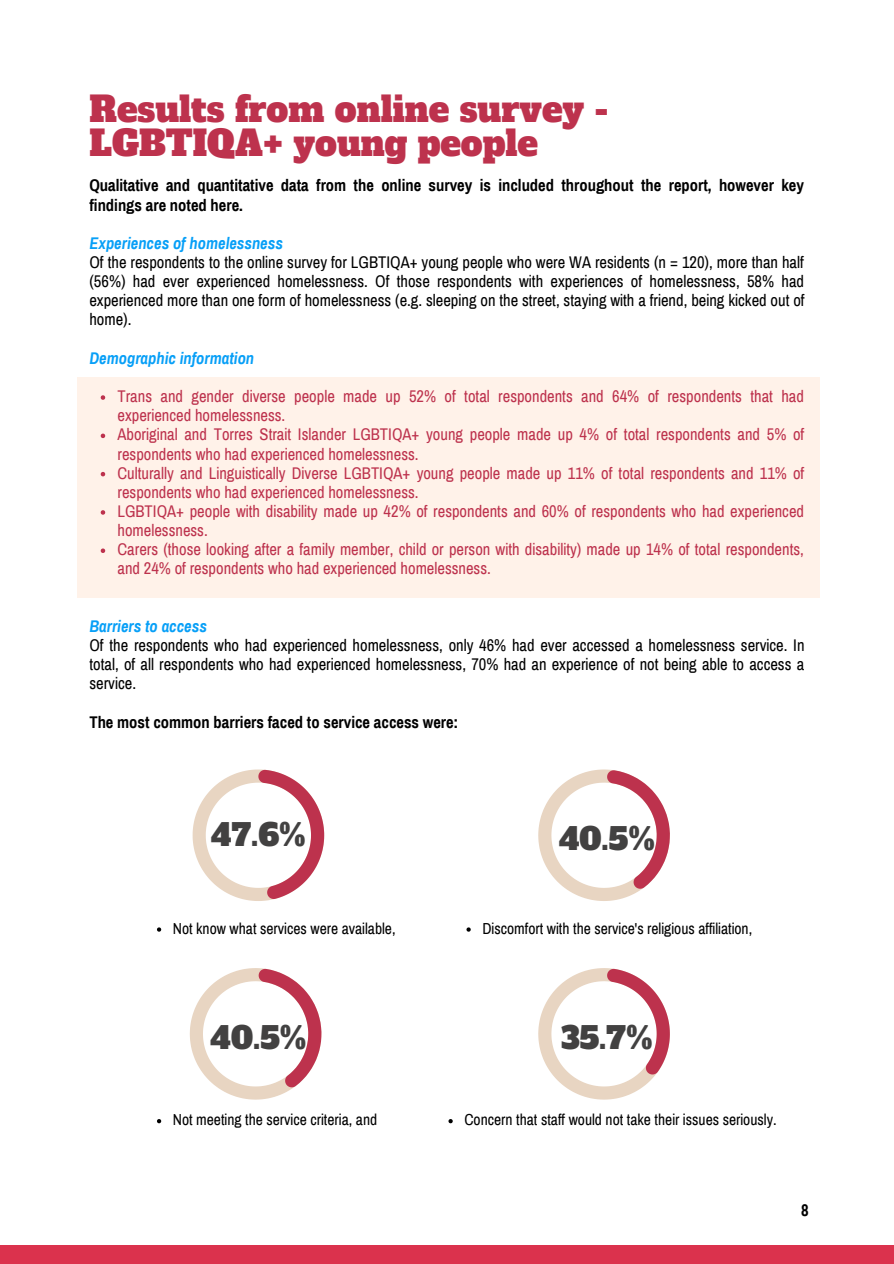
<style>
.page{position:relative;width:894px;height:1264px;background:#fff}
.page>*{position:absolute;margin:0;border:0;box-sizing:border-box;transform-origin:0 0}
.t1{font:34.5px/33.8px "Alfa Slab One";color:#bd324d}
.t2{font:30px "Alfa Slab One";color:#424141}
.t3{font:16.5px/19.2px "Archivo Narrow";color:#bd324d}
.t4{font:16.5px/19.2px "Archivo Narrow";color:#000;text-align:justify}
.t5{font:700 16.5px/19.2px "Archivo Narrow";color:#000}
.t6{font:italic 700 16.5px "Archivo Narrow";color:#079ff7}
.t7{font:15.6px "Archivo Narrow";color:#000}
</style>
<div class="page">
<div style="left:78px;top:377px;width:742px;height:220px;background:#fff2e9"></div>
<svg style="left:101px;top:395px;width:4px;height:5px"></svg>
<svg style="left:101px;top:433px;width:4px;height:5px"></svg>
<svg style="left:101px;top:472px;width:4px;height:4px"></svg>
<svg style="left:101px;top:510px;width:4px;height:4px"></svg>
<svg style="left:101px;top:548px;width:4px;height:5px"></svg>
<div style="left:0;top:1244px;width:893px;height:19px;background:#db324d"></div>
<svg style="left:192px;top:769px;width:132px;height:132px"></svg>
<svg style="left:538px;top:769px;width:132px;height:132px"></svg>
<svg style="left:157px;top:927px;width:4px;height:4px"></svg>
<svg style="left:466px;top:927px;width:4px;height:4px"></svg>
<svg style="left:157px;top:1119px;width:4px;height:4px"></svg>
<svg style="left:448px;top:1119px;width:4px;height:4px"></svg>
<svg style="left:189px;top:968px;width:133px;height:132px"></svg>
<svg style="left:538px;top:968px;width:132px;height:132px"></svg>
<h1 class="t1" style="left:89px;top:93px;width:520px">Results from online survey -<br>LGBTIQA+ young people</h1>
<p class="t5" style="left:89px;top:176px;width:715px">Qualitative and quantitative data from the online survey is included throughout the report, however key findings are noted here.</p>
<p class="t6" style="left:89px;top:234px;width:195px">Experiences of homelessness</p>
<p class="t4" style="left:89px;top:253px;width:716px">Of the respondents to the online survey for LGBTIQA+ young people who were WA residents (n = 120), more than half (56%) had ever experienced homelessness. Of those respondents with experiences of homelessness, 58% had experienced more than one form of homelessness (e.g. sleeping on the street, staying with a friend, being kicked out of home).</p>
<p class="t6" style="left:89px;top:349px;width:166px">Demographic information</p>
<p class="t3" style="left:117px;top:387px;width:688px">Trans and gender diverse people made up 52% of total respondents and 64% of respondents that had experienced homelessness.<br>Aboriginal and Torres Strait Islander LGBTIQA+ young people made up 4% of total respondents and 5% of respondents who had experienced homelessness.<br>Culturally and Linguistically Diverse LGBTIQA+ young people made up 11% of total respondents and 11% of respondents who had experienced homelessness.<br>LGBTIQA+ people with disability made up 42% of respondents and 60% of respondents who had experienced homelessness.<br>Carers (those looking after a family member, child or person with disability) made up 14% of total respondents, and 24% of respondents who had experienced homelessness.</p>
<p class="t6" style="left:89px;top:617px;width:119px">Barriers to access</p>
<p class="t4" style="left:89px;top:636px;width:716px">Of the respondents who had experienced homelessness, only 46% had ever accessed a homelessness service. In total, of all respondents who had experienced homelessness, 70% had an experience of not being able to access a service.</p>
<p class="t5" style="left:89px;top:712px;width:370px">The most common barriers faced to service access were:</p>
<h2 class="t2" style="left:211px;top:814px;width:96px">47.6%</h2>
<h2 class="t2" style="left:558px;top:819px;width:98px">40.5%</h2>
<p class="t7" style="left:173px;top:920px;width:224px">Not know what services were available,</p>
<p class="t7" style="left:482px;top:920px;width:271px">Discomfort with the service's religious affiliation,</p>
<h2 class="t2" style="left:210px;top:1017px;width:98px">40.5%</h2>
<h2 class="t2" style="left:561px;top:1017px;width:93px">35.7%</h2>
<p class="t7" style="left:173px;top:1111px;width:206px">Not meeting the service criteria, and</p>
<p class="t7" style="left:464px;top:1111px;width:314px">Concern that staff would not take their issues seriously.</p>
<p class="t5" style="left:801px;top:1201px;width:9px">8</p>
</div>
